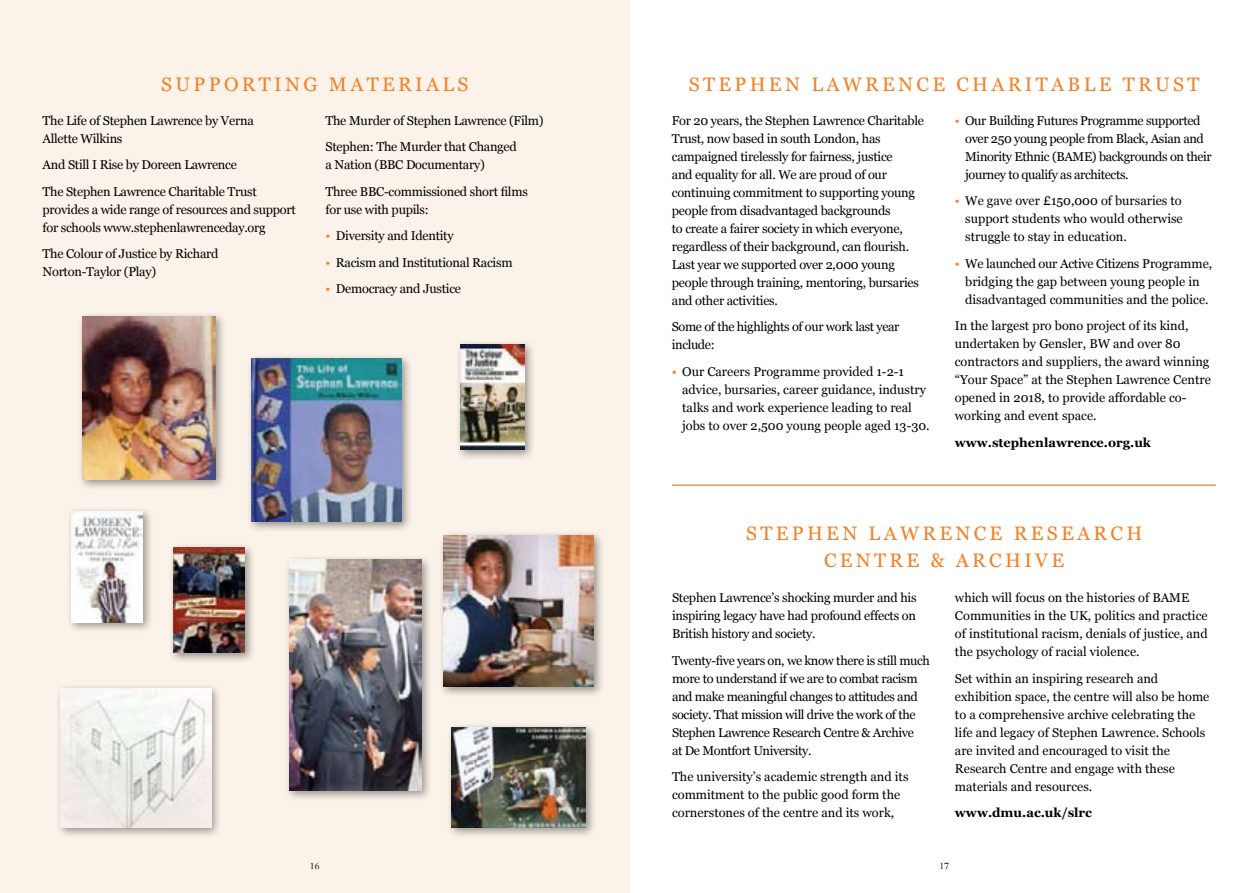
<style>
.page{position:relative;width:1259px;height:893px;background:#fff}
.page>*{position:absolute;margin:0;border:0;box-sizing:border-box;transform-origin:0 0}
.t1{font:19.5px/27px "Georgia";letter-spacing:.17em;color:#f58025;text-align:center}
.t2{font:12.75px/18px "Georgia";letter-spacing:-.02em;color:#000}
.t3{font:12.75px/18px "Georgia";color:#000}
.t4{font:700 12.75px "Georgia";color:#000}
.t5{font:10.65px "Perpetua";color:#000}
.s1{color:#f58025}
</style>
<div class="page">
<div style="left:0;top:0;width:629px;height:893px;background:#fbf3e9"></div>
<hr style="left:672px;top:485px;width:543px;height:1px;background:#da5f06">
<div style="left:66px;top:506px;width:87px;height:128px;background:#000;opacity:.4"></div>
<img style="left:71px;top:512px;width:72px;height:111px">
<div style="left:168px;top:542px;width:88px;height:122px;background:#000;opacity:.4"></div>
<img style="left:173px;top:548px;width:72px;height:105px">
<div style="left:446px;top:722px;width:151px;height:117px;background:#000;opacity:.4"></div>
<img style="left:451px;top:727px;width:134px;height:100px">
<div style="left:56px;top:683px;width:166px;height:155px;background:#000;opacity:.4"></div>
<img style="left:61px;top:688px;width:150px;height:139px">
<div style="left:455px;top:339px;width:80px;height:122px;background:#000;opacity:.4"></div>
<img style="left:460px;top:345px;width:64px;height:105px">
<div style="left:246px;top:353px;width:167px;height:180px;background:#000;opacity:.4"></div>
<img style="left:252px;top:358px;width:150px;height:164px">
<div style="left:78px;top:311px;width:149px;height:180px;background:#000;opacity:.4"></div>
<img style="left:83px;top:316px;width:132px;height:164px">
<div style="left:438px;top:530px;width:166px;height:168px;background:#000;opacity:.4"></div>
<img style="left:443px;top:535px;width:150px;height:152px">
<div style="left:284px;top:555px;width:149px;height:246px;background:#000;opacity:.4"></div>
<img style="left:289px;top:560px;width:132px;height:230px">
<h1 class="t1" style="left:161px;top:70px;width:309px">SUPPORTING MATERIALS</h1>
<p class="t2" style="left:43px;top:111px;width:213px">The Life of Stephen Lawrence by Verna<br>Allette Wilkins</p>
<p class="t2" style="left:43px;top:151px;width:216px;line-height:26.4px">And Still I Rise by Doreen Lawrence<br>The Stephen Lawrence Charitable Trust</p>
<p class="t2" style="left:43px;top:200px;width:255px">provides a wide range of resources and support for schools www.stephenlawrenceday.org</p>
<p class="t2" style="left:43px;top:244px;width:177px">The Colour of Justice by Richard<br>Norton-Taylor (Play)</p>
<p class="t2" style="left:325px;top:107px;width:220px;line-height:26.4px">The Murder of Stephen Lawrence (Film)<br>Stephen: The Murder that Changed</p>
<p class="t2" style="left:325px;top:151px;width:204px;line-height:26.4px">a Nation (BBC Documentary)<br>Three BBC-commissioned short films</p>
<p class="t2" style="left:325px;top:200px;width:105px">for use with pupils:</p>
<p class="t2" style="left:325px;top:226px;width:130px"><span class="s1">•</span> Diversity and Identity</p>
<p class="t2" style="left:325px;top:253px;width:189px"><span class="s1">•</span> Racism and Institutional Racism</p>
<p class="t2" style="left:325px;top:279px;width:137px"><span class="s1">•</span> Democracy and Justice</p>
<h1 class="t1" style="left:689px;top:70px;width:512px">STEPHEN LAWRENCE CHARITABLE TRUST</h1>
<p class="t2" style="left:672px;top:111px;width:254px">For 20 years, the Stephen Lawrence Charitable Trust, now based in south London, has campaigned tirelessly for fairness, justice<br>and equality for all. We are proud of our continuing commitment to supporting young people from disadvantaged backgrounds<br>to create a fairer society in which everyone, regardless of their background, can flourish.<br>Last year we supported over 2,000 young people through training, mentoring, bursaries and other activities.</p>
<p class="t2" style="left:672px;top:317px;width:229px">Some of the highlights of our work last year include:</p>
<p class="t3" style="left:682px;top:362px;width:249px;text-indent:-10px"><span class="s1">•</span> Our Careers Programme provided 1-2-1 advice, bursaries, career guidance, industry talks and work experience leading to real jobs to over 2,500 young people aged 13-30.</p>
<p class="t2" style="left:965px;top:111px;width:248px;text-indent:-10px"><span class="s1">•</span> Our Building Futures Programme supported over 250 young people from Black, Asian and Minority Ethnic (BAME) backgrounds on their journey to qualify as architects.</p>
<p class="t2" style="left:965px;top:191px;width:219px;text-align:justify;text-indent:-10px"><span class="s1">•</span> We gave over £150,000 of bursaries to support students who would otherwise struggle to stay in education.</p>
<p class="t3" style="left:955px;top:254px;width:259px;text-align:center"><span class="s1">•</span> We launched our Active Citizens Programme, bridging the gap between young people in disadvantaged communities and the police.</p>
<p class="t3" style="left:955px;top:316px;width:257px">In the largest pro bono project of its kind, undertaken by Gensler, BW and over 80 contractors and suppliers, the award winning “Your Space” at the Stephen Lawrence Centre opened in 2018, to provide affordable co&shy;working and event space.</p>
<p class="t4" style="left:955px;top:433px;width:198px">www.stephenlawrence.org.uk</p>
<h1 class="t1" style="left:746px;top:519px;width:397px">STEPHEN LAWRENCE RESEARCH<br>CENTRE &amp; ARCHIVE</h1>
<p class="t2" style="left:672px;top:588px;width:246px;text-align:justify">Stephen Lawrence’s shocking murder and his inspiring legacy have had profound effects on British history and society.</p>
<p class="t2" style="left:672px;top:651px;width:259px">Twenty-five years on, we know there is still much more to understand if we are to combat racism and make meaningful changes to attitudes and society. That mission will drive the work of the Stephen Lawrence Research Centre &amp; Archive<br>at De Montfort University.</p>
<p class="t3" style="left:672px;top:767px;width:238px">The university’s academic strength and its commitment to the public good form the cornerstones of the centre and its work,</p>
<p class="t3" style="left:955px;top:588px;width:254px">which will focus on the histories of BAME Communities in the UK, politics and practice of institutional racism, denials of justice, and the psychology of racial violence.</p>
<p class="t3" style="left:955px;top:669px;width:256px">Set within an inspiring research and exhibition space, the centre will also be home to a comprehensive archive celebrating the life and legacy of Stephen Lawrence. Schools are invited and encouraged to visit the Research Centre and engage with these materials and resources.</p>
<p class="t4" style="left:955px;top:803px;width:138px">www.dmu.ac.uk/slrc</p>
<p class="t5" style="left:310px;top:859px;width:11px">16</p>
<p class="t5" style="left:939px;top:859px;width:11px">17</p>
</div>
